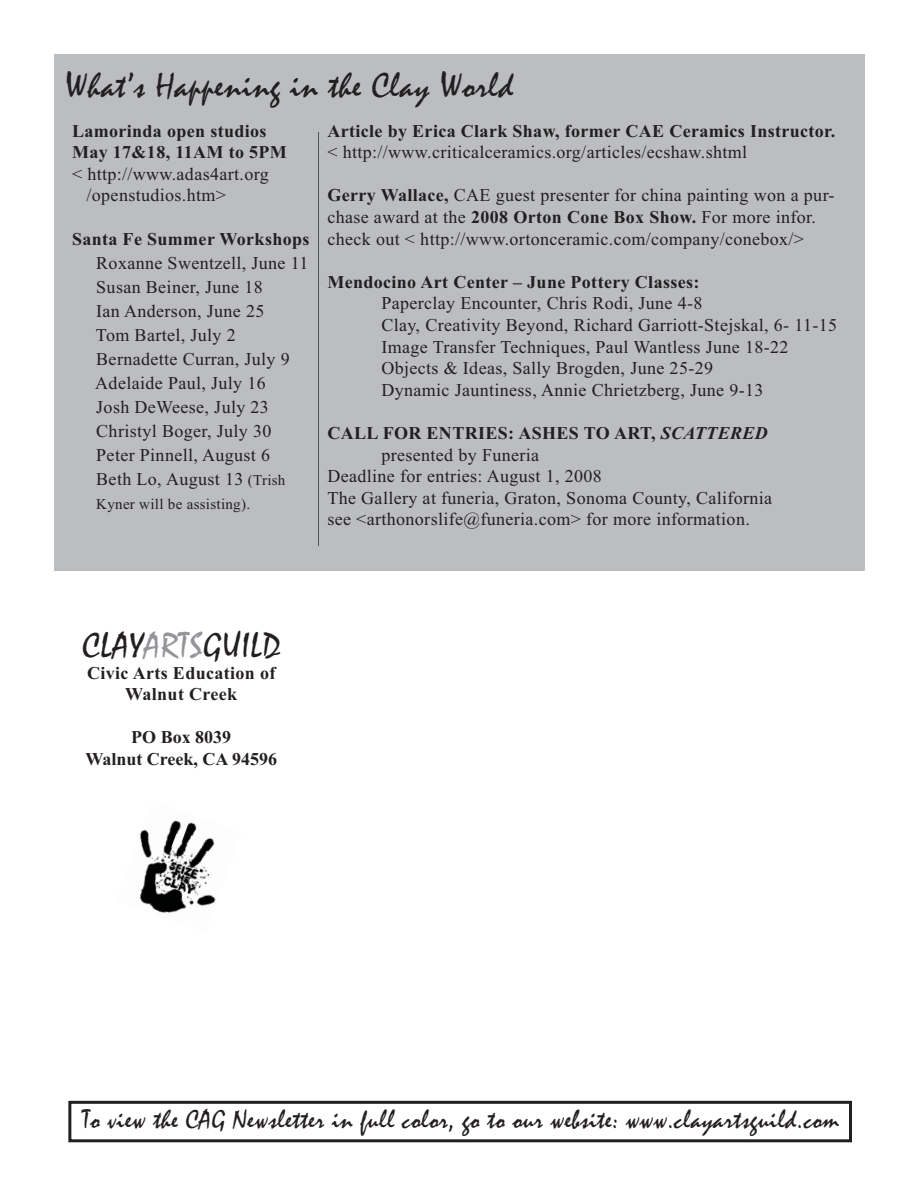
<style>
.page{position:relative;width:918px;height:1188px;background:#fff}
.page>*{position:absolute;margin:0;border:0;box-sizing:border-box;transform-origin:0 0}
.t1{font:36px "Mistral";letter-spacing:.02em;color:#231f20}
.t2{font:27px "Mistral";letter-spacing:.02em;color:#231f20}
.t3{font:18px/24px "Times New Roman";letter-spacing:.02em;color:#231f20}
.t4{font:700 18px/21.6px "Times New Roman";letter-spacing:.02em;color:#231f20;text-align:center}
.t5{font:700 18px/21.6px "Times New Roman";color:#231f20;text-align:center}
.t6{font:15px "Times New Roman";letter-spacing:.02em;color:#231f20}
.s1{font-size:15px}
.s2{font-weight:700}
.s3{font-style:italic}
.s4{color:#939598}
</style>
<div class="page">
<div style="left:68px;top:1101px;width:784px;height:41px;border:3px solid #231f20"></div>
<div style="left:54px;top:54px;width:810px;height:516px;background:#bbbdc0"></div>
<img style="left:139px;top:820px;width:99px;height:93px">
<hr style="left:318px;top:132px;width:1px;height:414px;background:#535253">
<h1 class="t1" style="left:66px;top:72px;width:450px">What’s Happening in the Clay World</h1>
<p class="t4" style="left:72px;top:122px;width:216px;text-align:left">Lamorinda open studios<br>May 17&amp;18, 11AM to 5PM</p>
<p class="t3" style="left:87px;top:165px;width:184px;line-height:21.6px;text-indent:-15px">&lt; http://www.adas4art.org /openstudios.htm&gt;</p>
<p class="t4" style="left:72px;top:230px;width:239px">Santa Fe Summer Workshops</p>
<p class="t3" style="left:95px;top:252px;width:215px">Roxanne Swentzell, June 11<br>Susan Beiner, June 18<br>Ian Anderson, June 25<br>Tom Bartel, July 2<br>Bernadette Curran, July 9<br>Adelaide Paul, July 16<br>Josh DeWeese, July 23<br>Christyl Boger, July 30<br>Peter Pinnell, August 6<br>Beth Lo, August 13 <span class="s1">(Trish</span></p>
<p class="t6" style="left:96px;top:498px;width:155px">Kyner will be assisting).</p>
<p class="t4" style="left:327px;top:122px;width:510px">Article by Erica Clark Shaw, former CAE Ceramics Instructor.</p>
<p class="t3" style="left:327px;top:142px;width:421px">&lt; http://www.criticalceramics.org/articles/ecshaw.shtml</p>
<p class="t3" style="left:327px;top:186px;width:509px;line-height:21.6px"><span class="s2">Gerry Wallace,</span> CAE guest presenter for china painting won a pur&shy;chase award at the <span class="s2">2008 Orton Cone Box Show.</span> For more infor. check out &lt; http://www.ortonceramic.com/company/conebox/&gt;</p>
<p class="t4" style="left:327px;top:273px;width:374px">Mendocino Art Center – June Pottery Classes:</p>
<p class="t3" style="left:381px;top:294px;width:457px;line-height:21.6px">Paperclay Encounter, Chris Rodi, June 4-8<br>Clay, Creativity Beyond, Richard Garriott-Stejskal, 6- 11-15<br>Image Transfer Techniques, Paul Wantless June 18-22<br>Objects &amp; Ideas, Sally Brogden, June 25-29<br>Dynamic Jauntiness, Annie Chrietzberg, June 9-13</p>
<p class="t4" style="left:327px;top:424px;width:442px">CALL FOR ENTRIES: ASHES TO ART, <span class="s3">SCATTERED</span></p>
<p class="t3" style="left:381px;top:444px;width:159px">presented by Funeria</p>
<p class="t3" style="left:327px;top:466px;width:276px">Deadline for entries: August 1, 2008</p>
<p class="t3" style="left:327px;top:488px;width:446px">The Gallery at funeria, Graton, Sonoma County, California</p>
<p class="t3" style="left:327px;top:509px;width:424px">see &lt;arthonorslife@funeria.com&gt; for more information.</p>
<h1 class="t1" style="left:82px;top:632px;width:199px">CLAY<span class="s4">ARTS</span>GUILD</h1>
<p class="t4" style="left:87px;top:664px;width:190px">Civic Arts Education of<br>Walnut Creek</p>
<p class="t5" style="left:85px;top:728px;width:193px">PO Box 8039<br>Walnut Creek, CA 94596</p>
<h2 class="t2" style="left:82px;top:1109px;width:758px">To view the CAG Newsletter in full color, go to our website: www.clayartsguild.com</h2>
</div>
